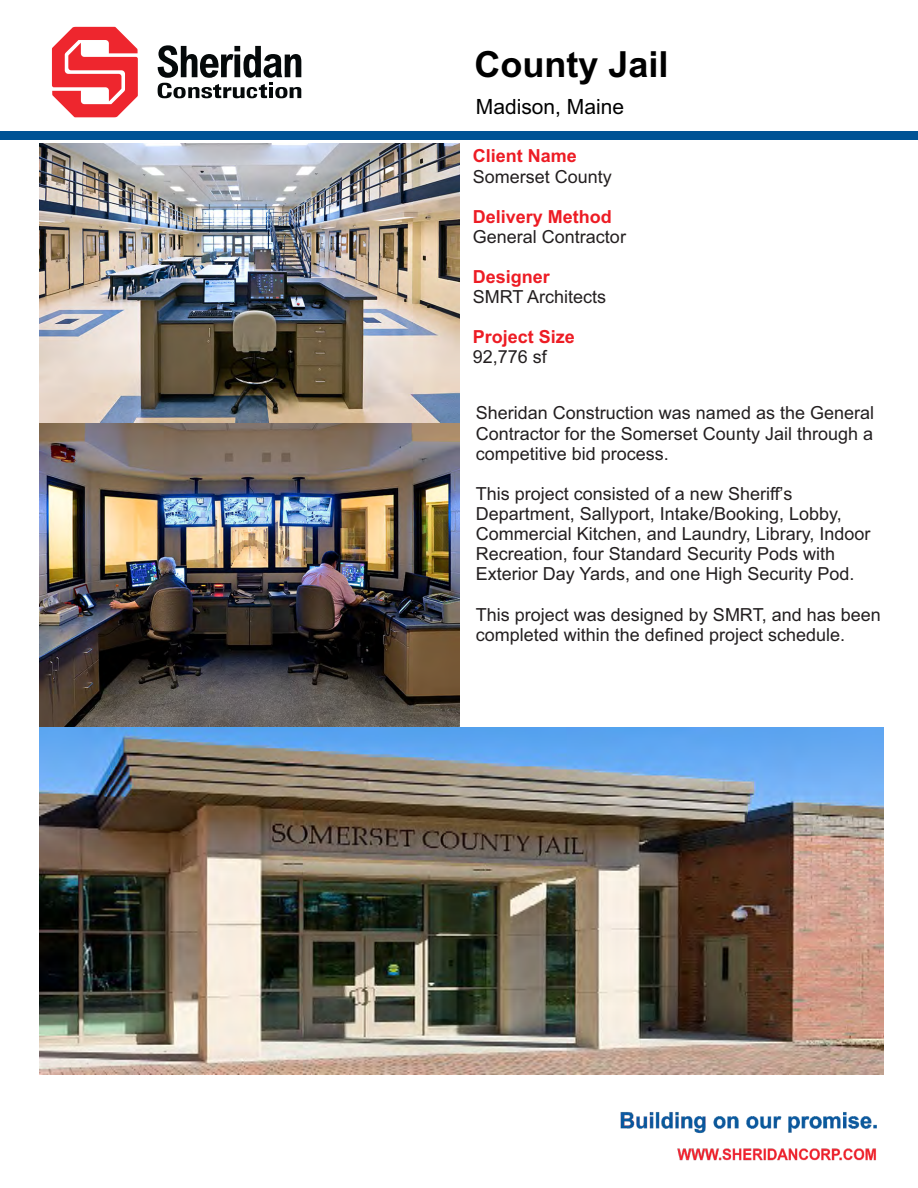
<style>
.page{position:relative;width:918px;height:1188px;background:#fff}
.page>*{position:absolute;margin:0;border:0;box-sizing:border-box;transform-origin:0 0}
.t1{font:700 36px "Arial";color:#000}
.t2{font:21px "Arial";color:#000}
.t3{font:18px/20.1px "Arial";color:#231f20}
.t4{font:700 18px "Arial";color:#ed1c24}
</style>
<div class="page">
<div style="left:0;top:132px;width:918px;height:8px;background:#005395"></div>
<svg style="left:52px;top:27px;width:86px;height:90px"></svg>
<svg style="left:158px;top:45px;width:143px;height:53px"></svg>
<img style="left:620px;top:1112px;width:257px;height:49px">
<img style="left:40px;top:728px;width:843px;height:346px">
<img style="left:40px;top:144px;width:420px;height:583px">
<h1 class="t1" style="left:474px;top:50px;width:196px">County Jail</h1>
<p class="t2" style="left:476px;top:99px;width:150px">Madison, Maine</p>
<p class="t4" style="left:473px;top:149px;width:106px">Client Name</p>
<p class="t3" style="left:473px;top:168px;width:141px">Somerset County</p>
<p class="t4" style="left:473px;top:210px;width:141px">Delivery Method</p>
<p class="t3" style="left:473px;top:228px;width:155px">General Contractor</p>
<p class="t4" style="left:473px;top:270px;width:79px">Designer</p>
<p class="t3" style="left:473px;top:288px;width:135px">SMRT Architects</p>
<p class="t4" style="left:473px;top:330px;width:104px">Project Size</p>
<p class="t3" style="left:473px;top:349px;width:76px">92,776 sf</p>
<p class="t3" style="left:476px;top:405px;width:400px;text-align:justify">Sheridan Construction was named as the General Contractor for the Somerset County Jail through a competitive bid process.</p>
<p class="t3" style="left:476px;top:485px;width:396px">This project consisted of a new Sheriff’s Department, Sallyport, Intake/Booking, Lobby, Commercial Kitchen, and Laundry, Library, Indoor Recreation, four Standard Security Pods with Exterior Day Yards, and one High Security Pod.</p>
<p class="t3" style="left:476px;top:606px;width:406px">This project was designed by SMRT, and has been completed within the defined project schedule.</p>
</div>
